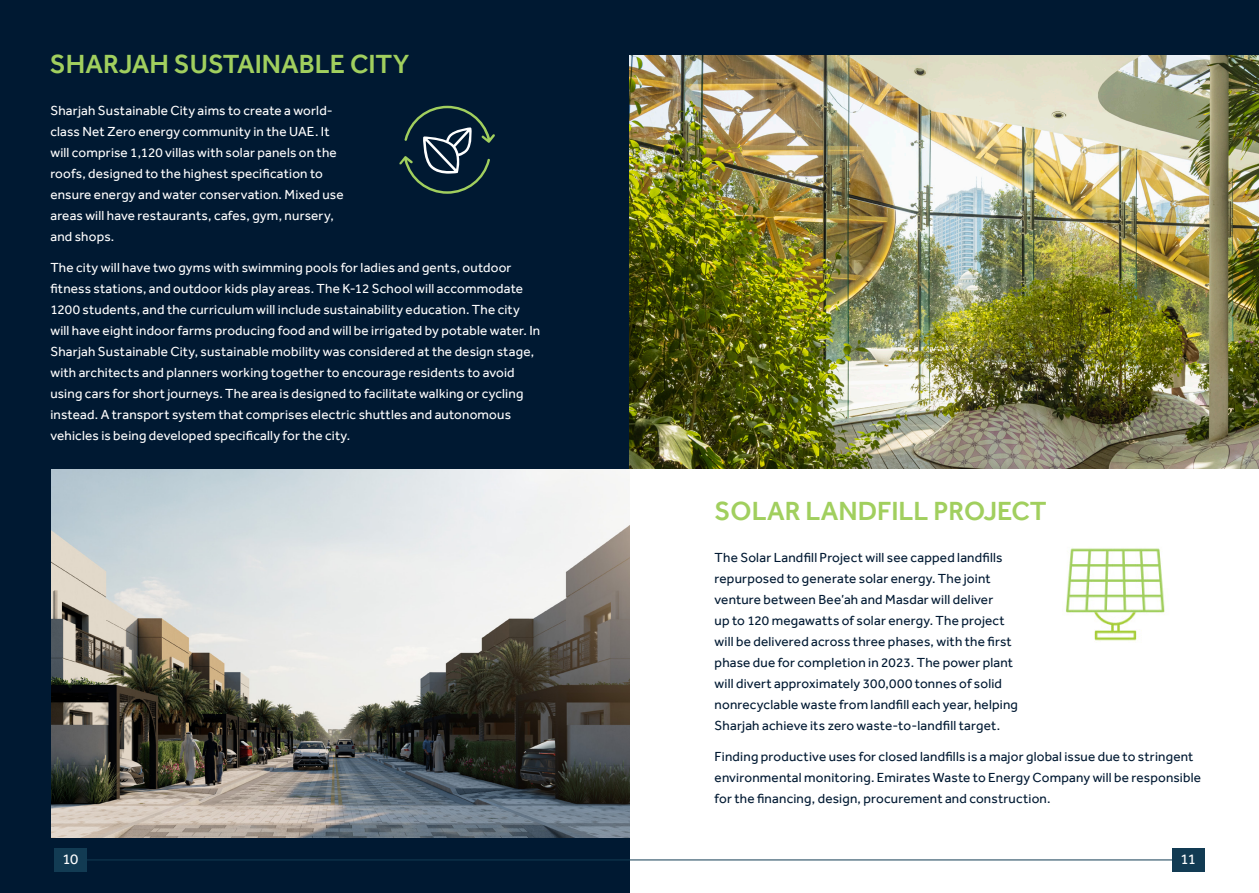
<style>
.page{position:relative;width:1259px;height:893px;background:#fff}
.page>*{position:absolute;margin:0;border:0;box-sizing:border-box;transform-origin:0 0}
.t1{font:500 27px "Effra";color:#a1cf5e}
.t2{font:15px "Effra";color:#fff}
.t3{font:13.5px "Effra";letter-spacing:.015em;color:#fff}
.t4{font:13.5px/21px "Effra";letter-spacing:.015em;color:#001932}
</style>
<div class="page">
<div style="left:0;top:0;width:629px;height:893px;background:#001932"></div>
<img style="left:51px;top:469px;width:578px;height:368px">
<img style="left:629px;top:54px;width:630px;height:415px">
<svg style="left:399px;top:106px;width:96px;height:88px"></svg>
<img style="left:1066px;top:548px;width:99px;height:93px">
<div style="left:629px;top:0;width:630px;height:54px;background:#001932"></div>
<div style="left:54px;top:848px;width:33px;height:24px;background:#123b53"></div>
<div style="left:1172px;top:848px;width:32px;height:24px;background:#123b53"></div>
<hr style="left:81px;top:859px;width:1093px;height:1px;background:#123b53">
<p class="t1" style="left:50px;top:48px;width:361px">SHARJAH SUSTAINABLE CITY</p>
<p class="t3" style="left:50px;top:102px;width:284px">Sharjah Sustainable City aims to create a world-</p>
<p class="t3" style="left:50px;top:123px;width:281px">class Net Zero energy community in the UAE. It</p>
<p class="t3" style="left:50px;top:144px;width:288px">will comprise 1,120 villas with solar panels on the</p>
<p class="t3" style="left:50px;top:165px;width:274px">roofs, designed to the highest specification to</p>
<p class="t3" style="left:50px;top:186px;width:295px">ensure energy and water conservation. Mixed use</p>
<p class="t3" style="left:50px;top:207px;width:285px">areas will have restaurants, cafes, gym, nursery,</p>
<p class="t3" style="left:50px;top:228px;width:66px">and shops.</p>
<p class="t3" style="left:50px;top:260px;width:463px">The city will have two gyms with swimming pools for ladies and gents, outdoor</p>
<p class="t3" style="left:50px;top:281px;width:474px">fitness stations, and outdoor kids play areas. The K‐12 School will accommodate</p>
<p class="t3" style="left:50px;top:302px;width:471px">1200 students, and the curriculum will include sustainability education. The city</p>
<p class="t3" style="left:50px;top:323px;width:491px">will have eight indoor farms producing food and will be irrigated by potable water. In</p>
<p class="t3" style="left:50px;top:344px;width:485px">Sharjah Sustainable City, sustainable mobility was considered at the design stage,</p>
<p class="t3" style="left:50px;top:365px;width:466px">with architects and planners working together to encourage residents to avoid</p>
<p class="t3" style="left:50px;top:386px;width:474px">using cars for short journeys. The area is designed to facilitate walking or cycling</p>
<p class="t3" style="left:50px;top:407px;width:462px">instead. A transport system that comprises electric shuttles and autonomous</p>
<p class="t3" style="left:50px;top:428px;width:301px">vehicles is being developed specifically for the city.</p>
<p class="t1" style="left:714px;top:495px;width:334px">SOLAR LANDFILL PROJECT</p>
<p class="t4" style="left:714px;top:547px;width:305px">The Solar Landfill Project will see capped landfills repurposed to generate solar energy. The joint venture between Bee’ah and Masdar will deliver<br>up to 120 megawatts of solar energy. The project will be delivered across three phases, with the first phase due for completion in 2023. The power plant will divert approximately 300,000 tonnes of solid nonrecyclable waste from landfill each year, helping Sharjah achieve its zero waste-to-landfill target.</p>
<p class="t4" style="left:714px;top:745px;width:488px">Finding productive uses for closed landfills is a major global issue due to stringent environmental monitoring. Emirates Waste to Energy Company will be responsible for the financing, design, procurement and construction.</p>
<p class="t2" style="left:62px;top:850px;width:17px">10</p>
<p class="t2" style="left:1180px;top:850px;width:17px">11</p>
</div>
